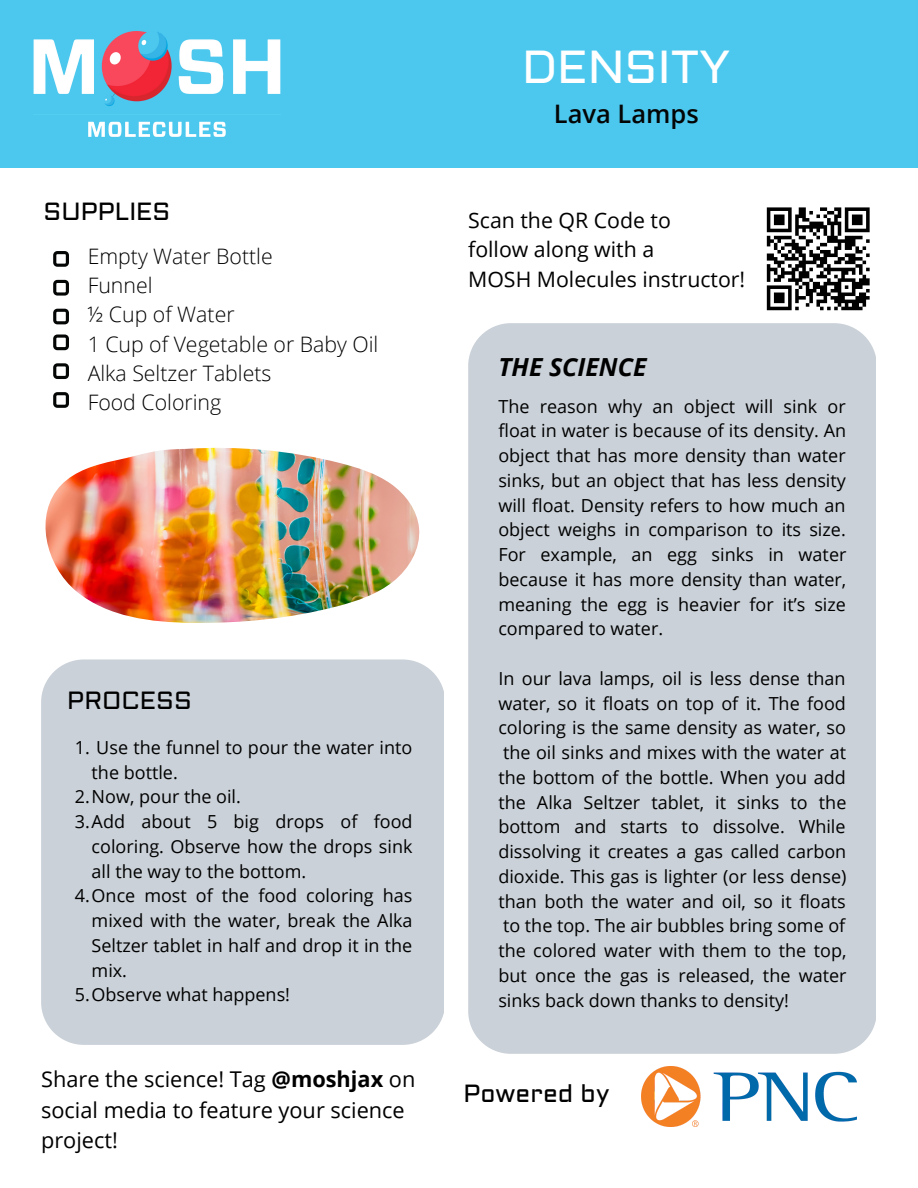
<style>
.page{position:relative;width:918px;height:1188px;background:#fff}
.page>*{position:absolute;margin:0;border:0;box-sizing:border-box;transform-origin:0 0}
.t1{font:46.05px "Aldrich";color:#fff}
.t2{font:600 25.5px "Open Sans";color:#040606}
.t3{font:italic 700 24.9px "Open Sans";color:#000}
.t4{font:24.75px "Aldrich";color:#000}
.t5{font:21.75px/30.3px "Open Sans";color:#000}
.t6{font:300 21.3px/29.2px "Open Sans";color:#000}
.t7{font:21.3px/29.2px "Open Sans";color:#000}
.t8{font:18px/24.8px "Open Sans";color:#000;text-align:justify}
.s1{font-weight:700}
</style>
<div class="page">
<svg style="left:53px;top:251px;width:16px;height:73px"></svg>
<svg style="left:53px;top:335px;width:16px;height:73px"></svg>
<div style="left:0;top:0;width:918px;height:167px;background:#4cc8ef"></div>
<div style="left:41px;top:659px;width:402px;height:386px;background:#cad1d8"></div>
<div style="left:468px;top:323px;width:408px;height:731px;background:#cad1d8;border-radius:43px"></div>
<img style="left:33px;top:31px;width:248px;height:106px">
<img style="left:642px;top:1067px;width:215px;height:59px">
<img style="left:45px;top:447px;width:374px;height:176px">
<svg style="left:766px;top:207px;width:104px;height:104px"></svg>
<h3 class="t4" style="left:44px;top:203px;width:128px">SUPPLIES</h3>
<p class="t6" style="left:88px;top:241px;width:292px">Empty Water Bottle<br>Funnel<br>½ Cup of Water<br>1 Cup of Vegetable or Baby Oil<br>Alka Seltzer Tablets<br>Food Coloring</p>
<h3 class="t4" style="left:67px;top:691px;width:126px">PROCESS</h3>
<p class="t8" style="left:75px;top:734px;width:339px">1. Use the funnel to pour the water into</p>
<p class="t8" style="left:92px;top:759px;width:88px">the bottle.</p>
<p class="t8" style="left:75px;top:784px;width:168px">2.Now, pour the oil.</p>
<p class="t8" style="left:75px;top:809px;width:339px">3.Add about 5 big drops of food</p>
<p class="t8" style="left:92px;top:833px;width:322px">coloring. Observe how the drops sink</p>
<p class="t8" style="left:92px;top:858px;width:216px">all the way to the bottom.</p>
<p class="t8" style="left:75px;top:883px;width:339px">4.Once most of the food coloring has</p>
<p class="t8" style="left:92px;top:908px;width:323px">mixed with the water, break the Alka</p>
<p class="t8" style="left:92px;top:932px;width:322px">Seltzer tablet in half and drop it in the</p>
<p class="t8" style="left:92px;top:957px;width:37px">mix.</p>
<p class="t8" style="left:75px;top:982px;width:217px">5.Observe what happens!</p>
<p class="t5" style="left:41px;top:1064px;width:376px">Share the science! Tag <span class="s1">@moshjax</span> on social media to feature your science project!</p>
<h1 class="t1" style="left:522px;top:50px;width:210px">DENSITY</h1>
<h2 class="t2" style="left:554px;top:96px;width:146px">Lava Lamps</h2>
<p class="t7" style="left:468px;top:205px;width:279px">Scan the QR Code to<br>follow along with a<br>MOSH Molecules instructor!</p>
<h3 class="t3" style="left:498px;top:349px;width:150px">THE SCIENCE</h3>
<p class="t8" style="left:498px;top:393px;width:350px">The reason why an object will sink or float in water is because of its density. An object that has more density than water sinks, but an object that has less density will float. Density refers to how much an object weighs in comparison to its size.<br>For example, an egg sinks in water because it has more density than water, meaning the egg is heavier for it’s size compared to water.</p>
<p class="t8" style="left:498px;top:666px;width:350px">In our lava lamps, oil is less dense than water, so it floats on top of it. The food coloring is the same density as water, so the oil sinks and mixes with the water at the bottom of the bottle. When you add the Alka Seltzer tablet, it sinks to the bottom and starts to dissolve. While dissolving it creates a gas called carbon dioxide. This gas is lighter (or less dense) than both the water and oil, so it floats to the top. The air bubbles bring some of the colored water with them to the top, but once the gas is released, the water sinks back down thanks to density!</p>
<h3 class="t4" style="left:463px;top:1084px;width:148px">Powered by</h3>
</div>
